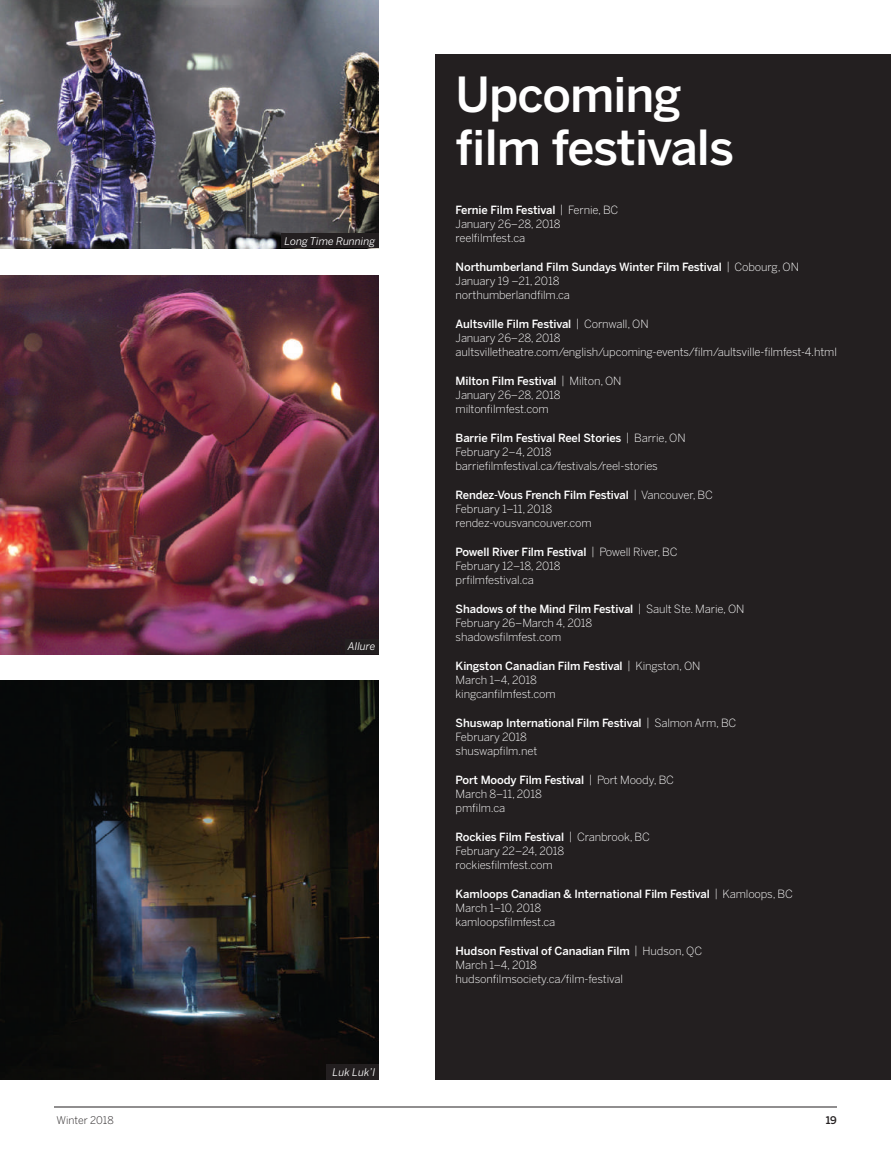
<style>
.page{position:relative;width:891px;height:1161px;background:#fff}
.page>*{position:absolute;margin:0;border:0;box-sizing:border-box;transform-origin:0 0}
.t1{font:500 48px/52.5px "Benton Sans";letter-spacing:-.02em;color:#fff}
.t2{font:300 11.25px/14.2px "Benton Sans";letter-spacing:-.01em;color:#fff}
.t3{font:italic 10.5px "Benton Sans";color:#fff}
.t4{font:300 10.5px "Benton Sans";color:#231f20}
.t5{font:500 10.5px "Benton Sans";color:#231f20}
.s1{font-weight:500}
</style>
<div class="page">
<div style="left:435px;top:54px;width:456px;height:1026px;background:#231f20"></div>
<img style="left:0;top:275px;width:379px;height:379px">
<img style="left:0;top:0;width:379px;height:249px">
<img style="left:0;top:681px;width:379px;height:399px">
<div style="left:281px;top:233px;width:98px;height:15px;background:#231f20"></div>
<div style="left:345px;top:639px;width:34px;height:15px;background:#231f20"></div>
<div style="left:326px;top:1065px;width:53px;height:15px;background:#231f20"></div>
<hr style="left:54px;top:1107px;width:783px;height:1px;background:#231f20">
<p class="t3" style="left:285px;top:235px;width:92px">Long Time Running</p>
<p class="t3" style="left:348px;top:641px;width:29px">Allure</p>
<p class="t3" style="left:333px;top:1066px;width:44px">Luk Luk’I</p>
<h1 class="t1" style="left:456px;top:68px;width:280px">Upcoming film festivals</h1>
<p class="t2" style="left:456px;top:202px;width:164px"><span class="s1">Fernie Film Festival</span> | Fernie, BC<br>January 26–28, 2018 reelfilmfest.ca</p>
<p class="t2" style="left:456px;top:259px;width:345px"><span class="s1">Northumberland Film Sundays Winter Film Festival</span> | Cobourg, ON<br>January 19 –21, 2018<br>northumberlandfilm.ca</p>
<p class="t2" style="left:456px;top:316px;width:383px"><span class="s1">Aultsville Film Festival</span> | Cornwall, ON<br>January 26–28, 2018 aultsvilletheatre.com/english/upcoming-events/film/aultsville-filmfest-4.html</p>
<p class="t2" style="left:456px;top:373px;width:167px"><span class="s1">Milton Film Festival</span> | Milton, ON<br>January 26–28, 2018 miltonfilmfest.com</p>
<p class="t2" style="left:456px;top:430px;width:231px"><span class="s1">Barrie Film Festival Reel Stories</span> | Barrie, ON<br>February 2–4, 2018 barriefilmfestival.ca/festivals/reel-stories</p>
<p class="t2" style="left:456px;top:487px;width:259px"><span class="s1">Rendez-Vous French Film Festival</span> | Vancouver, BC<br>February 1–11, 2018<br>rendez-vousvancouver.com</p>
<p class="t2" style="left:456px;top:544px;width:223px"><span class="s1">Powell River Film Festival</span> | Powell River, BC<br>February 12–18, 2018<br>prfilmfestival.ca</p>
<p class="t2" style="left:456px;top:601px;width:290px"><span class="s1">Shadows of the Mind Film Festival</span> | Sault Ste. Marie, ON<br>February 26–March 4, 2018<br>shadowsfilmfest.com</p>
<p class="t2" style="left:456px;top:658px;width:246px"><span class="s1">Kingston Canadian Film Festival</span> | Kingston, ON<br>March 1–4, 2018<br>kingcanfilmfest.com</p>
<p class="t2" style="left:456px;top:715px;width:282px"><span class="s1">Shuswap International Film Festival</span> | Salmon Arm, BC<br>February 2018<br>shuswapfilm.net</p>
<p class="t2" style="left:456px;top:772px;width:220px"><span class="s1">Port Moody Film Festival</span> | Port Moody, BC<br>March 8–11, 2018<br>pmfilm.ca</p>
<p class="t2" style="left:456px;top:829px;width:196px"><span class="s1">Rockies Film Festival</span> | Cranbrook, BC<br>February 22–24, 2018 rockiesfilmfest.com</p>
<p class="t2" style="left:456px;top:886px;width:339px"><span class="s1">Kamloops Canadian &amp; International Film Festival</span> | Kamloops, BC<br>March 1–10, 2018<br>kamloopsfilmfest.ca</p>
<p class="t2" style="left:456px;top:943px;width:248px"><span class="s1">Hudson Festival of Canadian Film</span> | Hudson, QC<br>March 1–4, 2018 hudsonfilmsociety.ca/film-festival</p>
<p class="t4" style="left:57px;top:1114px;width:59px">Winter 2018</p>
<p class="t5" style="left:826px;top:1114px;width:13px">19</p>
</div>
